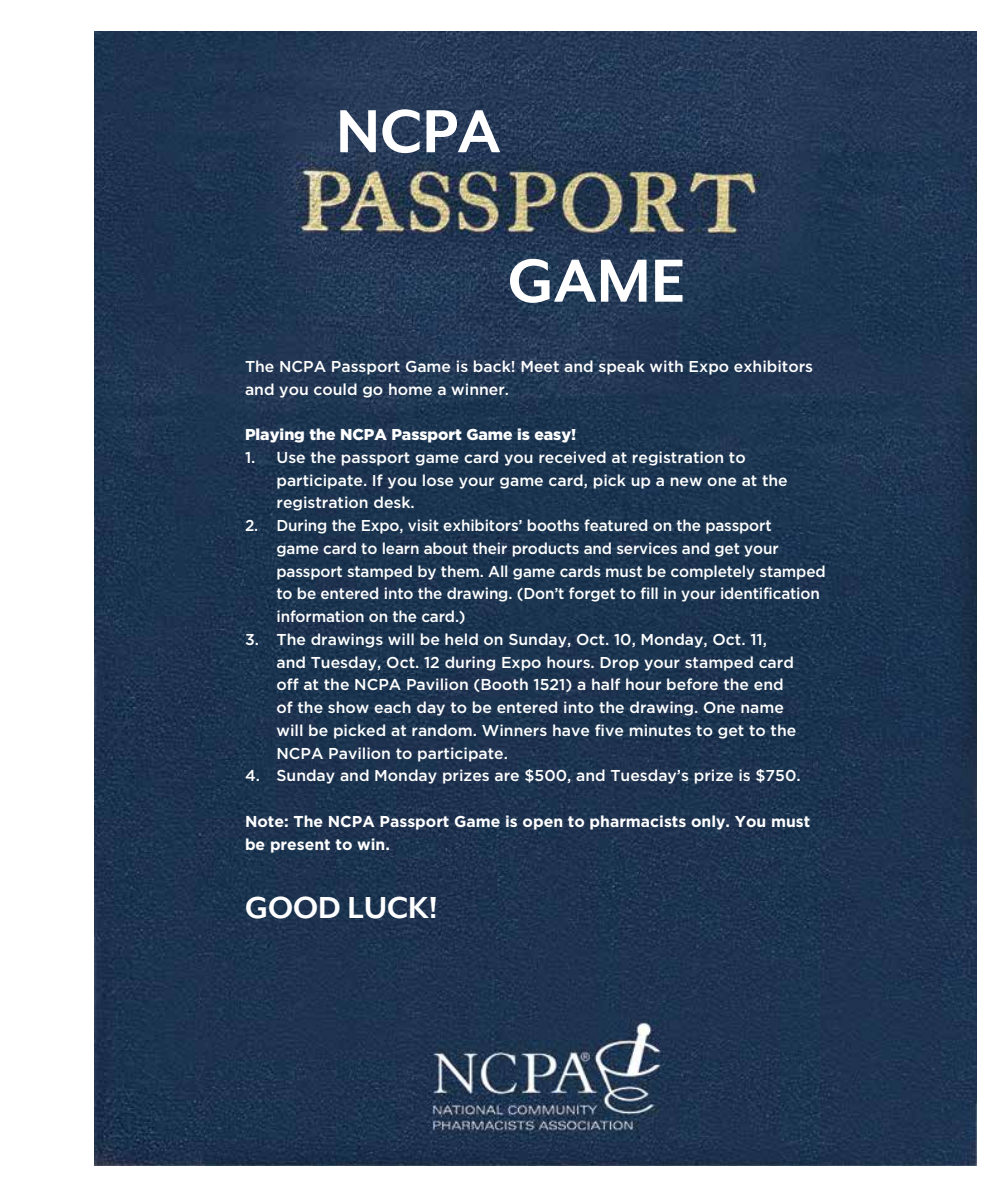
<style>
.page{position:relative;width:1008px;height:1197px;background:#fff}
.page>*{position:absolute;margin:0;border:0;box-sizing:border-box;transform-origin:0 0}
.t1{font:700 70px "Mr Eaves XL Mod OT";color:#fff}
.t2{font:700 35px "Mr Eaves XL Mod OT";color:#fff}
.t3{font:500 15.75px/22.8px "Gotham";color:#fff}
.t4{font:700 15.75px/22.8px "Gotham";color:#fff}
.t5{font:900 15.75px "Gotham";color:#fff}
</style>
<div class="page">
<img style="left:94px;top:32px;width:882px;height:1133px">
<h1 class="t1" style="left:336px;top:92px;width:166px">NCPA</h1>
<h1 class="t1" style="left:508px;top:242px;width:179px">GAME</h1>
<p class="t3" style="left:245px;top:355px;width:570px">The NCPA Passport Game is back! Meet and speak with Expo exhibitors and you could go home a winner.</p>
<p class="t5" style="left:245px;top:425px;width:333px">Playing the NCPA Passport Game is easy!</p>
<p class="t3" style="left:276px;top:446px;width:513px;text-indent:-32px">1. Use the passport game card you received at registration to participate. If you lose your game card, pick up a new one at the registration desk.</p>
<p class="t3" style="left:276px;top:514px;width:551px;text-indent:-32px">2. During the Expo, visit exhibitors’ booths featured on the passport<br>game card to learn about their products and services and get your passport stamped by them. All game cards must be completely stamped to be entered into the drawing. (Don’t forget to fill in your identification information on the card.)</p>
<p class="t3" style="left:276px;top:628px;width:521px;text-indent:-32px">3. The drawings will be held on Sunday, Oct. 10, Monday, Oct. 11, and Tuesday, Oct. 12 during Expo hours. Drop your stamped card off at the NCPA Pavilion (Booth 1521) a half hour before the end of the show each day to be entered into the drawing. One name will be picked at random. Winners have five minutes to get to the NCPA Pavilion to participate.</p>
<p class="t3" style="left:245px;top:764px;width:557px">4. Sunday and Monday prizes are $500, and Tuesday’s prize is $750.</p>
<p class="t4" style="left:245px;top:810px;width:567px">Note: The NCPA Passport Game is open to pharmacists only. You must be present to win.</p>
<h2 class="t2" style="left:245px;top:888px;width:194px">GOOD LUCK!</h2>
</div>
